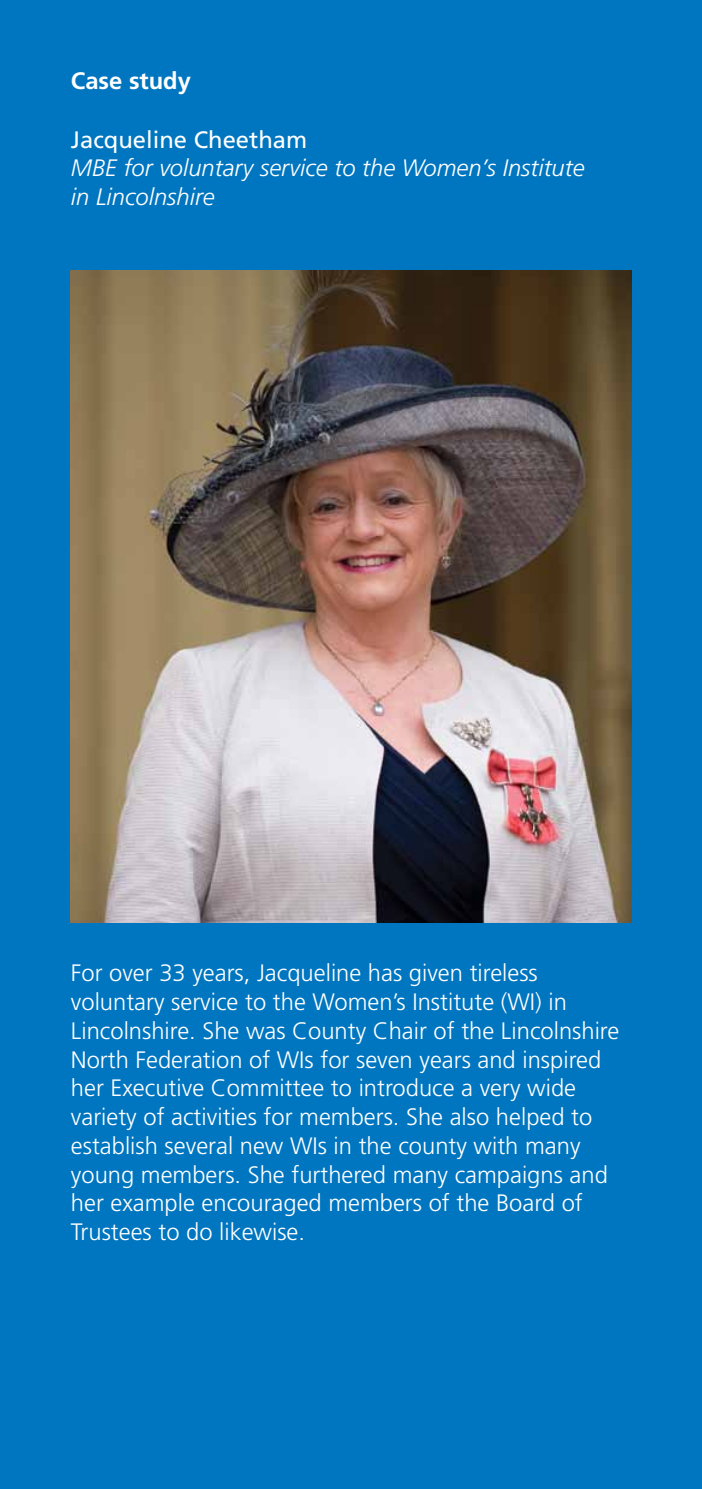
<style>
.page{position:relative;width:702px;height:1489px;background:#fff}
.page>*{position:absolute;margin:0;border:0;box-sizing:border-box;transform-origin:0 0}
.t1{font:300 23.75px/28.8px "Frutiger LT Std";color:#fff}
.t2{font:italic 300 23.75px/28.8px "Frutiger LT Std";color:#fff}
.t3{font:23.75px "Frutiger LT Std";color:#fff}
.t4{font:700 23.75px "Frutiger LT Std";color:#fff}
</style>
<div class="page">
<div style="left:0;top:0;width:702px;height:1488px;background:#0076c0"></div>
<img style="left:71px;top:270px;width:560px;height:652px">
<h3 class="t4" style="left:71px;top:66px;width:122px">Case study</h3>
<h4 class="t3" style="left:71px;top:125px;width:238px">Jacqueline Cheetham</h4>
<p class="t2" style="left:71px;top:154px;width:515px">MBE for voluntary service to the Women’s Institute in Lincolnshire</p>
<p class="t1" style="left:71px;top:958px;width:550px">For over 33 years, Jacqueline has given tireless voluntary service to the Women’s Institute (WI) in Lincolnshire. She was County Chair of the Lincolnshire North Federation of WIs for seven years and inspired her Executive Committee to introduce a very wide variety of activities for members. She also helped to establish several new WIs in the county with many young members. She furthered many campaigns and her example encouraged members of the Board of Trustees to do likewise.</p>
</div>
